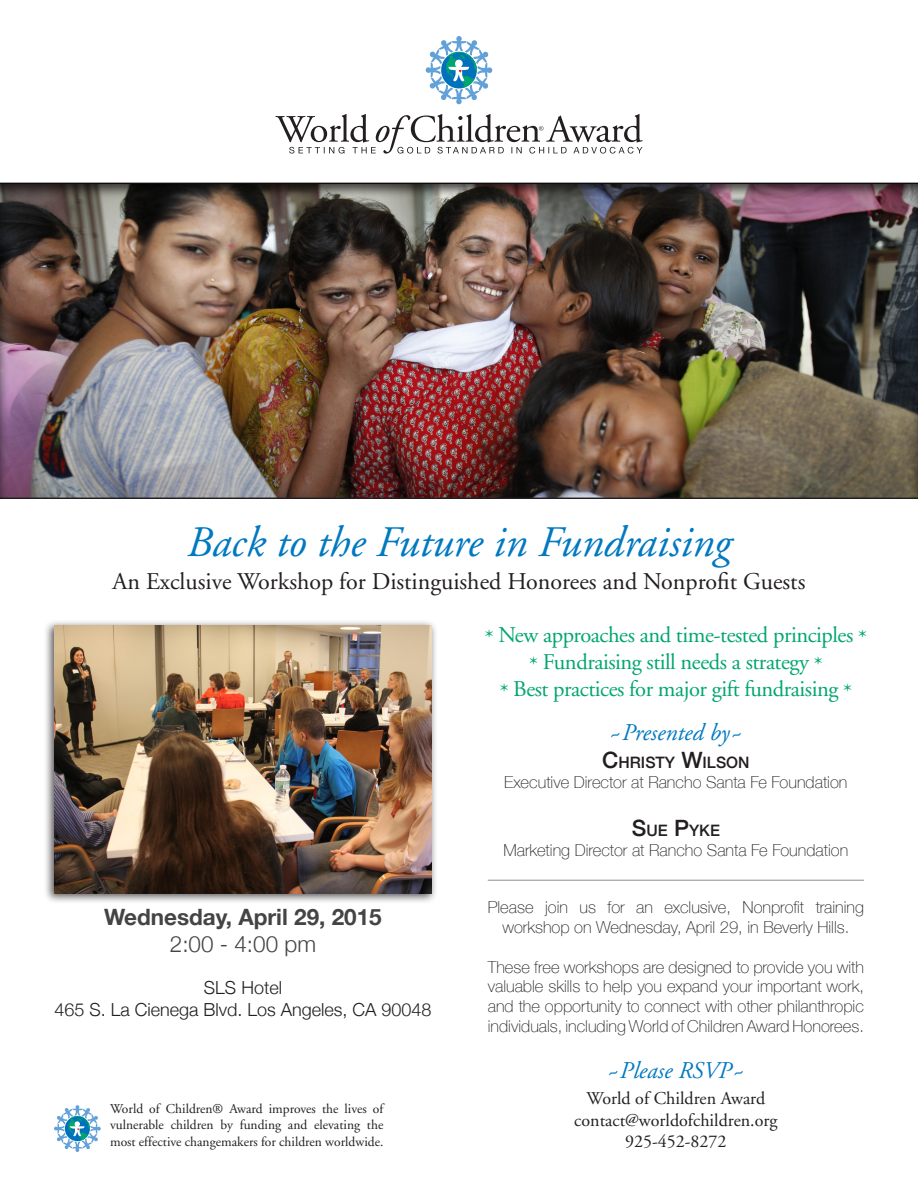
<style>
.page{position:relative;width:918px;height:1188px;background:#fff}
.page>*{position:absolute;margin:0;border:0;box-sizing:border-box;transform-origin:0 0}
.t1{font:italic 43.5px "Adobe Garamond";color:#0079c1}
.t2{font:24px "Adobe Garamond";color:#231f20}
.t3{font:italic 24px "Adobe Garamond";color:#0079c1}
.Paragraph_Style_1{font:22.5px "Adobe Garamond";letter-spacing:-.02em;color:#00a76d}
.t4{font:700 22.5px "Helvetica Neue";color:#444}
.t5{font:300 22.5px "Helvetica Neue";color:#444}
.t6{font:18px "Adobe Garamond";color:#231f20}
.t7{font:300 18px "Helvetica Neue";color:#231f20}
.t8{font:100 16.5px/19.8px "Helvetica Neue";color:#231f20;text-align:center}
.t9{font:500 15.75px "Helvetica Neue";color:#231f20}
.t10{font:13.5px/16.2px "Adobe Garamond";color:#231f20;text-align:justify}
.s1{font-size:22.5px}
</style>
<div class="page">
<svg style="left:426px;top:36px;width:66px;height:68px"></svg>
<svg style="left:275px;top:114px;width:368px;height:40px"></svg>
<div style="left:0;top:182px;width:918px;height:319px;background:#231f20;opacity:.75"></div>
<svg style="left:54px;top:1105px;width:47px;height:47px"></svg>
<div style="left:44px;top:620px;width:394px;height:284px;background:#231f20;opacity:.75"></div>
<img style="left:54px;top:626px;width:378px;height:268px">
<hr style="left:488px;top:880px;width:376px;height:1px;background:#8c8c8c">
<p class="t1" style="left:187px;top:518px;width:545px">Back to the Future in Fundraising</p>
<p class="t2" style="left:113px;top:569px;width:694px">An Exclusive Workshop for Distinguished Honorees and Nonprofit Guests</p>
<p class="Paragraph_Style_1" style="left:485px;top:623px;width:384px">* New approaches and time-tested principles *</p>
<p class="Paragraph_Style_1" style="left:529px;top:650px;width:295px">* Fundraising still needs a strategy *</p>
<p class="Paragraph_Style_1" style="left:500px;top:677px;width:354px">* Best practices for major gift fundraising *</p>
<p class="t4" style="left:104px;top:899px;width:279px">Wednesday, April 29, 2015</p>
<p class="t5" style="left:170px;top:926px;width:148px">2:00 - 4:00 pm</p>
<p class="t7" style="left:204px;top:973px;width:80px">SLS Hotel</p>
<p class="t7" style="left:54px;top:995px;width:379px">465 S. La Cienega Blvd. Los Angeles, CA 90048</p>
<p class="t10" style="left:110px;top:1101px;width:275px">World of Children® Award improves the lives of vulnerable children by funding and elevating the most effective changemakers for children worldwide.</p>
<p class="t3" style="left:609px;top:720px;width:136px">~Presented by~</p>
<p class="t9" style="left:602px;top:750px;width:149px"><span class="s1">C</span>HRISTY <span class="s1">W</span>ILSON</p>
<p class="t8" style="left:504px;top:771px;width:345px">Executive Director at Rancho Santa Fe Foundation</p>
<p class="t9" style="left:632px;top:818px;width:90px"><span class="s1">S</span>UE <span class="s1">P</span>YKE</p>
<p class="t8" style="left:503px;top:840px;width:346px">Marketing Director at Rancho Santa Fe Foundation</p>
<p class="t8" style="left:488px;top:897px;width:378px">Please join us for an exclusive, Nonprofit training workshop on Wednesday, April 29, in Beverly Hills.</p>
<p class="t8" style="left:488px;top:956px;width:378px;text-align:justify">These free workshops are designed to provide you with valuable skills to help you expand your important work, and the opportunity to connect with other philanthropic individuals, including World of Children Award Honorees.</p>
<p class="t3" style="left:607px;top:1057px;width:140px">~Please RSVP~</p>
<p class="t6" style="left:587px;top:1089px;width:180px">World of Children Award</p>
<p class="t6" style="left:574px;top:1110px;width:205px">contact@worldofchildren.org</p>
<p class="t6" style="left:625px;top:1132px;width:103px">925-452-8272</p>
</div>
